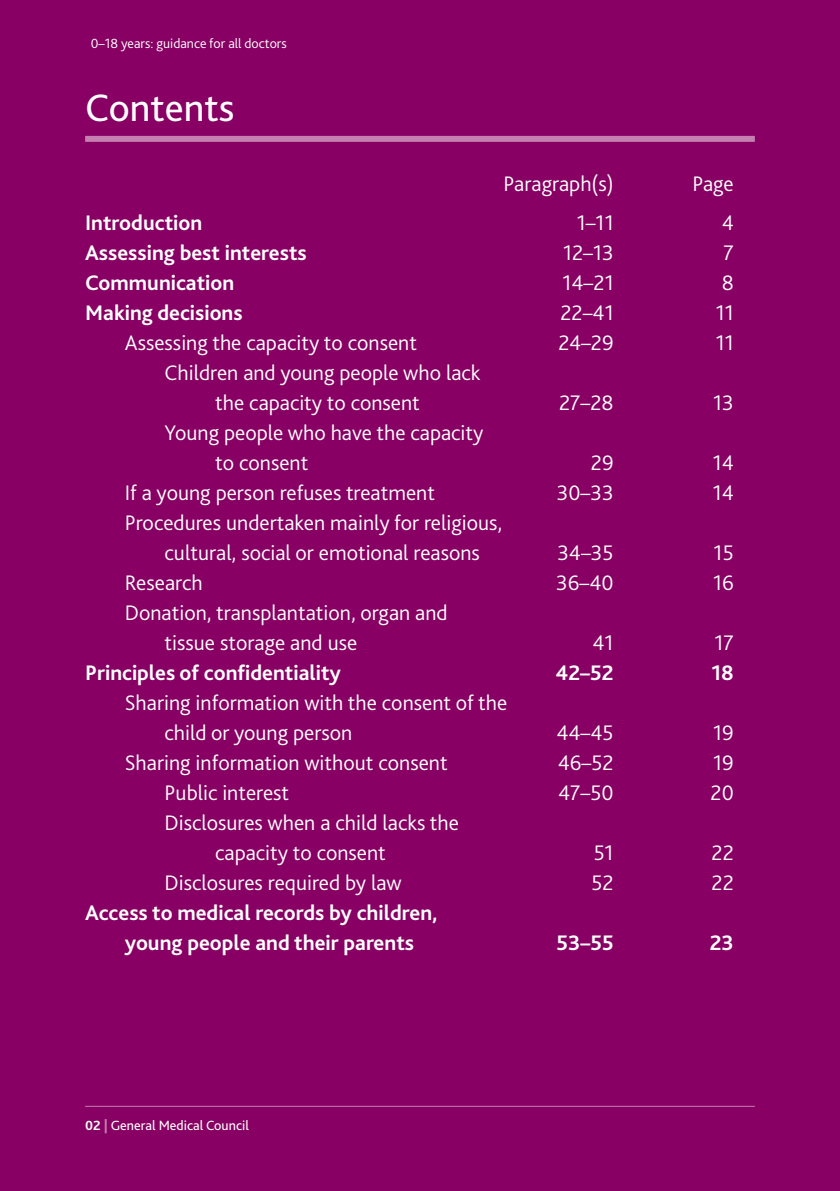
<style>
.page{position:relative;width:840px;height:1191px;background:#fff}
.page>*{position:absolute;margin:0;border:0;box-sizing:border-box;transform-origin:0 0}
.t1{font:40px "Bliss 2";color:#fff}
.t2{font:300 22px/30px "Bliss 2";color:#fff}
.t3{font:700 22px/30px "Bliss 2";color:#fff}
.t4{font:300 14px "Bliss 2";color:#fff}
.t5{font:14px "Bliss 2";color:#fff}
.s1{font-weight:700}
.s2{font-weight:800;color:#c480b1}
</style>
<div class="page">
<div style="left:0;top:0;width:839px;height:1191px;background:#880063"></div>
<hr style="left:85px;top:1105px;width:669px;height:1px;background:#c480b1">
<div style="left:85px;top:136px;width:669px;height:6px;background:#c480b1"></div>
<p class="t4" style="left:91px;top:35px;width:197px">0–18 years: guidance for all doctors</p>
<h1 class="t1" style="left:85px;top:83px;width:151px">Contents</h1>
<p class="t2" style="left:503px;top:168px;width:111px">Paragraph(s)</p>
<p class="t2" style="left:692px;top:168px;width:43px">Page</p>
<p class="t3" style="left:85px;top:207px;width:118px">Introduction</p>
<p class="t2" style="left:576px;top:207px;width:38px">1–11</p>
<p class="t2" style="left:721px;top:207px;width:14px">4</p>
<p class="t3" style="left:85px;top:237px;width:223px">Assessing best interests</p>
<p class="t2" style="left:562px;top:237px;width:52px">12–13</p>
<p class="t2" style="left:723px;top:237px;width:12px">7</p>
<p class="t3" style="left:85px;top:267px;width:151px">Communication</p>
<p class="t2" style="left:562px;top:267px;width:53px">14–21</p>
<p class="t2" style="left:721px;top:267px;width:14px">8</p>
<p class="t3" style="left:85px;top:297px;width:159px">Making decisions</p>
<p class="t2" style="left:560px;top:297px;width:55px">22–41</p>
<p class="t2" style="left:715px;top:297px;width:20px">11</p>
<p class="t2" style="left:125px;top:327px;width:293px">Assessing the capacity to consent</p>
<p class="t2" style="left:558px;top:327px;width:57px">24–29</p>
<p class="t2" style="left:715px;top:327px;width:20px">11</p>
<p class="t2" style="left:164px;top:357px;width:317px;text-align:center">Children and young people who lack the capacity to consent</p>
<p class="t2" style="left:559px;top:387px;width:56px">27–28</p>
<p class="t2" style="left:712px;top:387px;width:22px">13</p>
<p class="t2" style="left:215px;top:417px;width:269px;text-indent:-51px">Young people who have the capacity to consent</p>
<p class="t2" style="left:590px;top:447px;width:24px">29</p>
<p class="t2" style="left:712px;top:447px;width:23px">14</p>
<p class="t2" style="left:125px;top:477px;width:311px">If a young person refuses treatment</p>
<p class="t2" style="left:556px;top:477px;width:58px">30–33</p>
<p class="t2" style="left:712px;top:477px;width:23px">14</p>
<p class="t2" style="left:164px;top:507px;width:339px;text-indent:-40px">Procedures undertaken mainly for religious, cultural, social or emotional reasons</p>
<p class="t2" style="left:557px;top:537px;width:58px">34–35</p>
<p class="t2" style="left:713px;top:537px;width:22px">15</p>
<p class="t2" style="left:125px;top:567px;width:79px">Research</p>
<p class="t2" style="left:556px;top:567px;width:59px">36–40</p>
<p class="t2" style="left:712px;top:567px;width:22px">16</p>
<p class="t2" style="left:164px;top:597px;width:284px;text-indent:-40px">Donation, transplantation, organ and tissue storage and use</p>
<p class="t2" style="left:592px;top:627px;width:23px">41</p>
<p class="t2" style="left:714px;top:627px;width:21px">17</p>
<p class="t3" style="left:85px;top:657px;width:257px">Principles of confidentiality</p>
<p class="t3" style="left:555px;top:657px;width:60px">42–52</p>
<p class="t3" style="left:711px;top:657px;width:24px">18</p>
<p class="t2" style="left:164px;top:687px;width:344px;text-indent:-40px">Sharing information with the consent of the child or young person</p>
<p class="t2" style="left:556px;top:717px;width:59px">44–45</p>
<p class="t2" style="left:712px;top:717px;width:22px">19</p>
<p class="t2" style="left:125px;top:747px;width:324px">Sharing information without consent</p>
<p class="t2" style="left:557px;top:747px;width:57px">46–52</p>
<p class="t2" style="left:712px;top:747px;width:22px">19</p>
<p class="t2" style="left:164px;top:777px;width:126px">Public interest</p>
<p class="t2" style="left:557px;top:777px;width:57px">47–50</p>
<p class="t2" style="left:710px;top:777px;width:25px">20</p>
<p class="t2" style="left:215px;top:807px;width:245px;text-indent:-51px">Disclosures when a child lacks the capacity to consent</p>
<p class="t2" style="left:593px;top:837px;width:21px">51</p>
<p class="t2" style="left:711px;top:837px;width:24px">22</p>
<p class="t2" style="left:164px;top:867px;width:239px">Disclosures required by law</p>
<p class="t2" style="left:591px;top:867px;width:24px">52</p>
<p class="t2" style="left:711px;top:867px;width:24px">22</p>
<p class="t3" style="left:125px;top:897px;width:314px;text-indent:-40px">Access to medical records by children, young people and their parents</p>
<p class="t3" style="left:556px;top:927px;width:59px">53–55</p>
<p class="t3" style="left:709px;top:927px;width:26px">23</p>
<p class="t5" style="left:85px;top:1116px;width:165px"><span class="s1">02</span> <span class="s2">|</span> General Medical Council</p>
</div>
